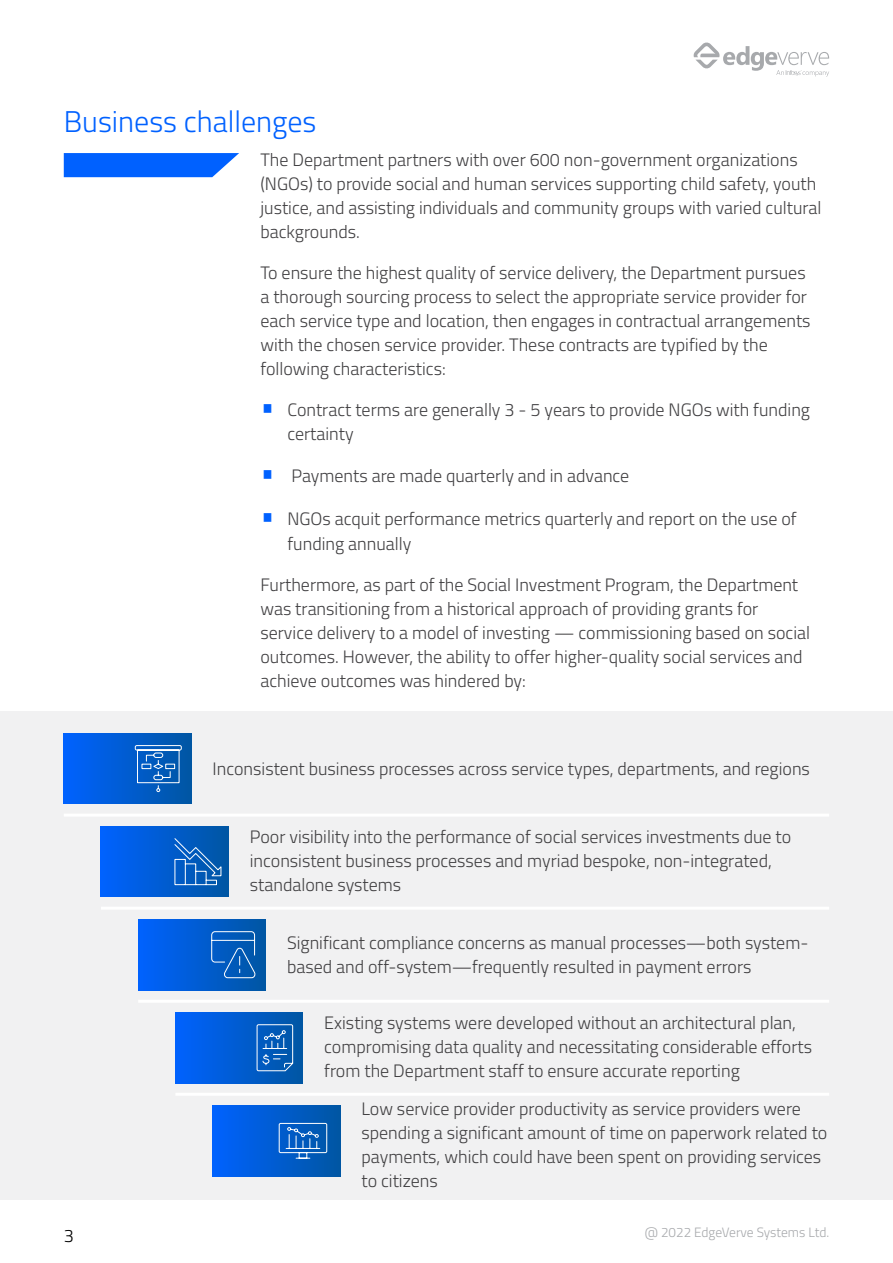
<style>
.page{position:relative;width:893px;height:1263px;background:#fff}
.page>*{position:absolute;margin:0;border:0;box-sizing:border-box;transform-origin:0 0}
.t1{font:300 30px "Titillium Web";color:#0061ff}
.t2{font:300 18px/24px "Titillium Web";color:#414042}
.t3{font:300 18px "Titillium Web";color:#000}
.t4{font:300 13.5px "Titillium Web";color:#a7a9ac}
.s1{font-size:30px;color:#0061ff}
</style>
<div class="page">
<svg style="left:693px;top:42px;width:136px;height:35px"></svg>
<div style="left:0;top:711px;width:893px;height:488px;background:#f1f1f2"></div>
<svg style="left:64px;top:153px;width:175px;height:24px;background:#136dff"></svg>
<hr style="left:64px;top:814px;width:765px;height:3px;background:#fff">
<hr style="left:175px;top:1093px;width:654px;height:3px;background:#fff">
<hr style="left:138px;top:1000px;width:691px;height:3px;background:#fff">
<hr style="left:101px;top:907px;width:728px;height:3px;background:#fff">
<div style="left:175px;top:1012px;width:128px;height:71px;background:linear-gradient(to right,#0062ff,#0157a4)"></div>
<svg style="left:256px;top:1024px;width:37px;height:48px;background:#2c75c3"></svg>
<div style="left:64px;top:734px;width:127px;height:69px;background:linear-gradient(to right,#0062fe,#0056a3)"></div>
<svg style="left:135px;top:745px;width:47px;height:47px;background:#2f77c6"></svg>
<div style="left:101px;top:827px;width:128px;height:69px;background:linear-gradient(to right,#0061fe,#0458a4)"></div>
<svg style="left:174px;top:837px;width:48px;height:48px;background:#226ec1"></svg>
<div style="left:138px;top:919px;width:128px;height:71px;background:linear-gradient(to right,#0062ff,#0056a3)"></div>
<svg style="left:211px;top:931px;width:46px;height:47px;background:#1d6cc1"></svg>
<div style="left:213px;top:1105px;width:127px;height:71px;background:linear-gradient(to right,#0062fe,#0157a3)"></div>
<svg style="left:278px;top:1123px;width:49px;height:36px;background:#2e77c9"></svg>
<h1 class="t1" style="left:64px;top:100px;width:254px">Business challenges</h1>
<p class="t2" style="left:260px;top:147px;width:563px">The Department partners with over 600 non-government organizations (NGOs) to provide social and human services supporting child safety, youth justice, and assisting individuals and community groups with varied cultural backgrounds.</p>
<p class="t2" style="left:260px;top:260px;width:552px">To ensure the highest quality of service delivery, the Department pursues a thorough sourcing process to select the appropriate service provider for each service type and location, then engages in contractual arrangements with the chosen service provider. These contracts are typified by the following characteristics:</p>
<p class="t2" style="left:287px;top:397px;width:524px;text-indent:-27px"><span class="s1">•</span> Contract terms are generally 3 - 5 years to provide NGOs with funding certainty</p>
<p class="t2" style="left:260px;top:463px;width:370px"><span class="s1">•</span> Payments are made quarterly and in advance</p>
<p class="t2" style="left:287px;top:505px;width:511px;line-height:25.5px;text-indent:-27px"><span class="s1">•</span> NGOs acquit performance metrics quarterly and report on the use of funding annually</p>
<p class="t2" style="left:260px;top:572px;width:551px">Furthermore, as part of the Social Investment Program, the Department was transitioning from a historical approach of providing grants for service delivery to a model of investing — commissioning based on social outcomes. However, the ability to offer higher-quality social services and achieve outcomes was hindered by:</p>
<p class="t2" style="left:213px;top:756px;width:599px">Inconsistent business processes across service types, departments, and regions</p>
<p class="t2" style="left:250px;top:824px;width:543px">Poor visibility into the performance of social services investments due to inconsistent business processes and myriad bespoke, non-integrated, standalone systems</p>
<p class="t3" style="left:64px;top:1222px;width:12px">3</p>
<p class="t2" style="left:287px;top:929px;width:523px">Significant compliance concerns as manual processes—both system&shy;based and off-system—frequently resulted in payment errors</p>
<p class="t2" style="left:324px;top:1009px;width:489px">Existing systems were developed without an architectural plan, compromising data quality and necessitating considerable efforts from the Department staff to ensure accurate reporting</p>
<p class="t2" style="left:361px;top:1096px;width:467px">Low service provider productivity as service providers were spending a significant amount of time on paperwork related to payments, which could have been spent on providing services to citizens</p>
<p class="t4" style="left:645px;top:1222px;width:186px">@ 2022 EdgeVerve Systems Ltd.</p>
</div>
